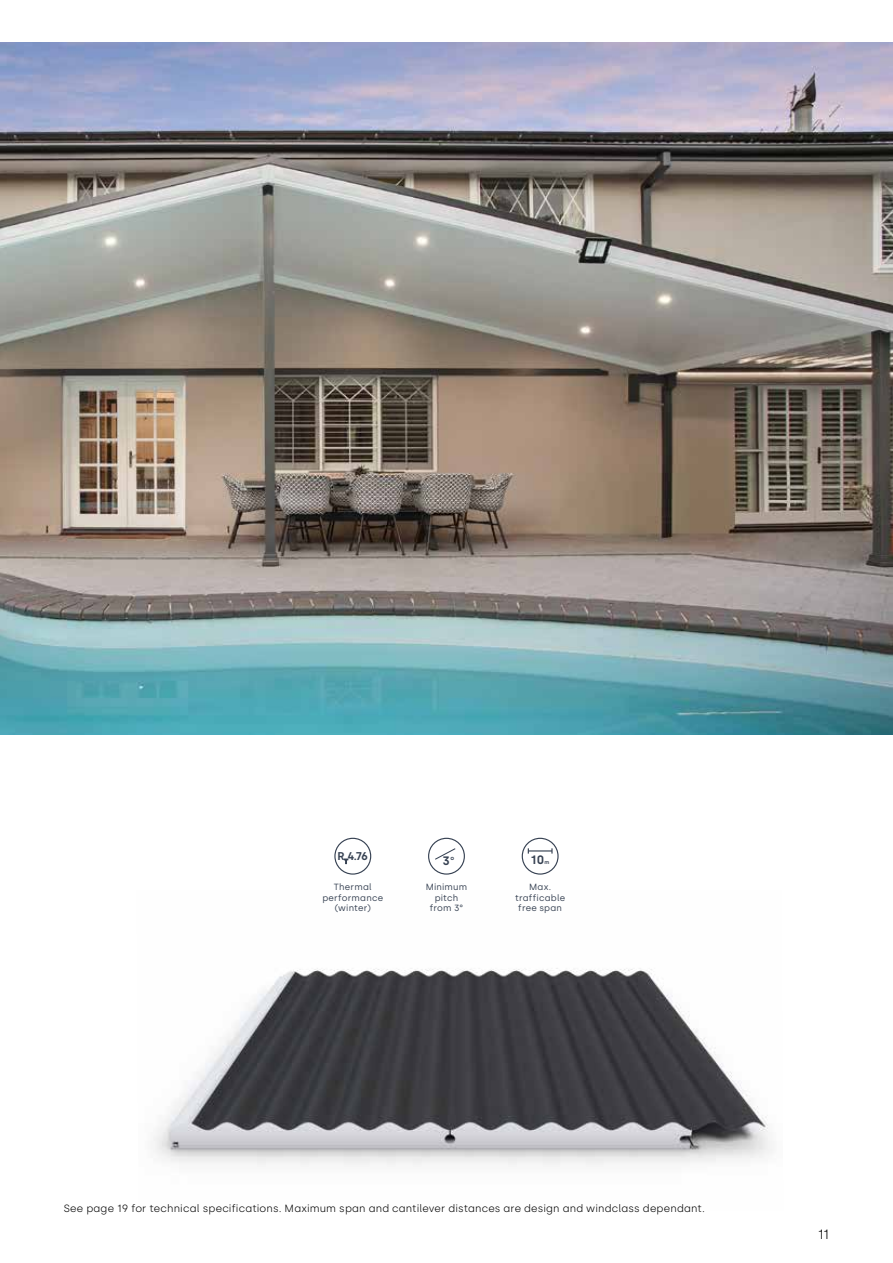
<style>
.page{position:relative;width:893px;height:1263px;background:#fff}
.page>*{position:absolute;margin:0;border:0;box-sizing:border-box;transform-origin:0 0}
.t1{font:300 13.5px "Silka";color:#000}
.t2{font:600 12.15px "Silka";color:#374253}
.t3{font:600 11.25px "Silka";color:#374253}
.t4{font:300 10.5px "Silka";letter-spacing:.015em;color:#000}
.t5{font:9px/10.5px "Silka";letter-spacing:.02em;color:#374253;text-align:center}
.t6{font:600 5.25px "Silka";color:#374253}
</style>
<div class="page">
<img style="left:0;top:43px;width:893px;height:692px">
<img style="left:153px;top:968px;width:620px;height:197px">
<div style="left:334px;top:838px;width:37px;height:37px;border:1px solid #374253;border-radius:50%"></div>
<div style="left:428px;top:838px;width:37px;height:37px;border:1px solid #374253;border-radius:50%"></div>
<svg style="left:435px;top:848px;width:21px;height:12px"></svg>
<div style="left:522px;top:838px;width:37px;height:37px;border:1px solid #374253;border-radius:50%"></div>
<svg style="left:528px;top:848px;width:25px;height:5px"></svg>
<p class="t3" style="left:338px;top:849px;width:32px">R<sub>T</sub>4.76</p>
<p class="t5" style="left:322px;top:882px;width:62px">Thermal performance (winter)</p>
<p class="t2" style="left:443px;top:854px;width:13px">3<sup>o</sup></p>
<p class="t5" style="left:426px;top:882px;width:43px">Minimum pitch from 3°</p>
<p class="t2" style="left:531px;top:853px;width:15px">10</p>
<p class="t6" style="left:545px;top:859px;width:6px">m</p>
<p class="t5" style="left:515px;top:882px;width:52px">Max. trafficable free span</p>
<p class="t4" style="left:64px;top:1202px;width:643px">See page 19 for technical specifications. Maximum span and cantilever distances are design and windclass dependant.</p>
<p class="t1" style="left:818px;top:1227px;width:13px">11</p>
</div>
